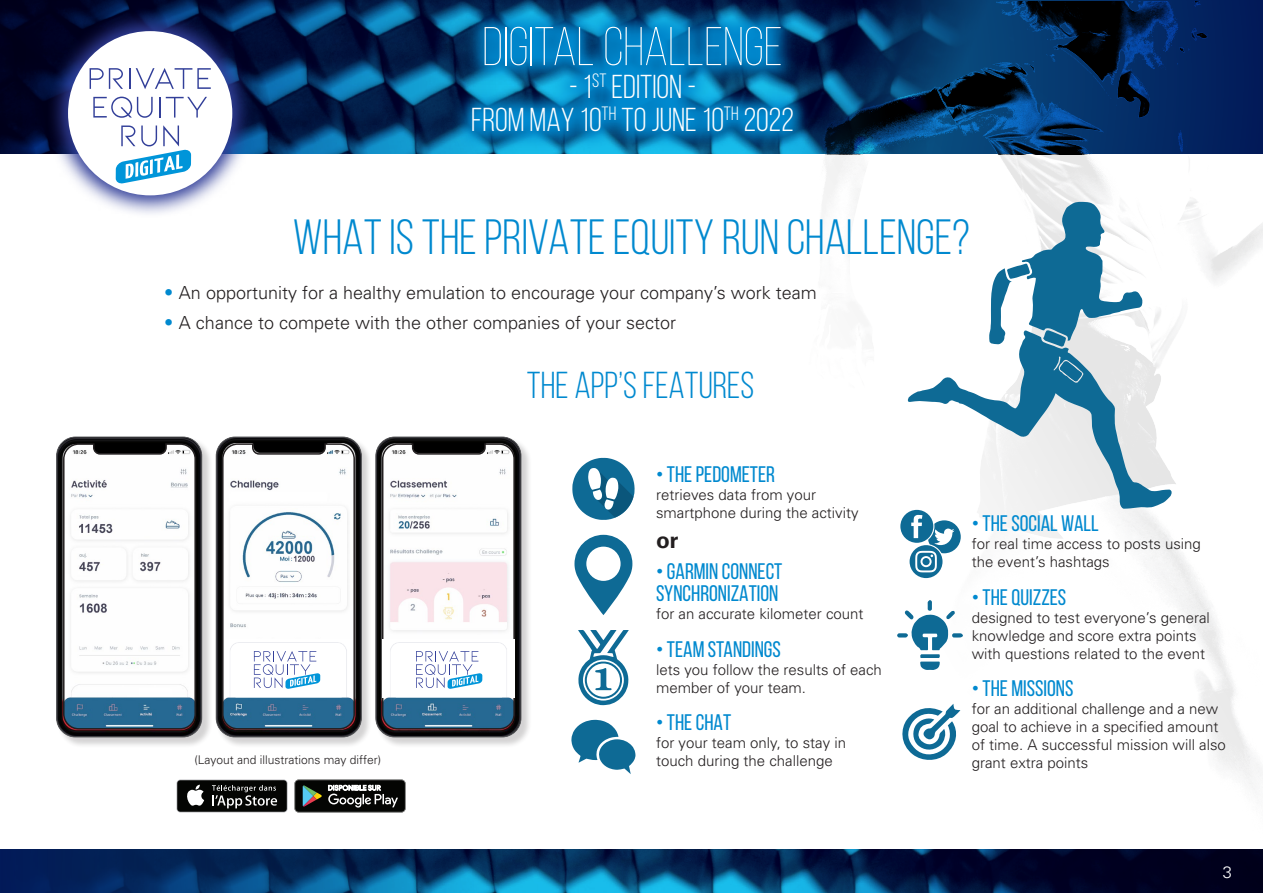
<style>
.page{position:relative;width:1263px;height:893px;background:#fff}
.page>*{position:absolute;margin:0;border:0;box-sizing:border-box;transform-origin:0 0}
.t1{font:300 54.45px "Bebas Neue";color:#fff}
.t2{font:49.5px "Bebas Neue";color:#0089cf}
.t3{font:37.5px "Bebas Neue";color:#0089cf}
.t4{font:33.15px/33px "Bebas Neue";color:#fff;text-align:center}
.t5{font:22.5px/22.5px "Bebas Neue";color:#0089cf}
.t6{font:700 22.5px "Univers";color:#231f20}
.t7{font:300 18px "Univers";color:#231f20}
.t8{font:300 16.5px "Univers";color:#fff}
.t9{font:300 15px/18px "Univers";color:#231f20}
.t10{font:300 12px "Univers";color:#231f20}
.s1{font-family:"Bebas Neue";font-weight:400;font-size:45px;color:#0089cf}
</style>
<div class="page">
<img style="left:505px;top:153px;width:758px;height:637px">
<svg style="left:0;top:0;width:1263px;height:153px;background:#042c5a"></svg>
<svg style="left:45px;top:8px;width:210px;height:206px"></svg>
<div style="left:68px;top:31px;width:164px;height:164px;background:#fff;border-radius:50%"></div>
<svg style="left:90px;top:68px;width:33px;height:21px"></svg>
<hr style="left:129px;top:68px;width:2px;height:21px;background:#323f99">
<svg style="left:136px;top:68px;width:75px;height:21px"></svg>
<svg style="left:93px;top:97px;width:60px;height:21px"></svg>
<hr style="left:159px;top:97px;width:2px;height:21px;background:#323f99">
<svg style="left:166px;top:97px;width:41px;height:21px"></svg>
<svg style="left:116px;top:125px;width:75px;height:59px"></svg>
<svg style="left:452px;top:7px;width:360px;height:144px;background:#0473ae"></svg>
<svg style="left:0;top:849px;width:1263px;height:44px;background:#052d59"></svg>
<svg style="left:574px;top:535px;width:58px;height:80px"></svg>
<div style="left:586px;top:547px;width:35px;height:34px;background:#fff;border-radius:50%"></div>
<svg style="left:572px;top:458px;width:63px;height:62px"></svg>
<svg style="left:578px;top:630px;width:51px;height:75px"></svg>
<svg style="left:571px;top:720px;width:64px;height:54px"></svg>
<svg style="left:897px;top:600px;width:66px;height:70px"></svg>
<svg style="left:899px;top:509px;width:35px;height:35px"></svg>
<svg style="left:900px;top:510px;width:61px;height:68px"></svg>
<div style="left:922px;top:558px;width:8px;height:7px;background:#0e6a95;border-radius:50%"></div>
<svg style="left:900px;top:704px;width:60px;height:58px"></svg>
<svg style="left:907px;top:330px;width:264px;height:179px"></svg>
<svg style="left:989px;top:202px;width:154px;height:145px"></svg>
<svg style="left:1060px;top:361px;width:22px;height:21px"></svg>
<div style="left:57px;top:437px;width:156px;height:311px;background:#231f20;opacity:.2"></div>
<img style="left:57px;top:437px;width:145px;height:300px">
<div style="left:56px;top:437px;width:146px;height:300px;border:1px solid #57585a;border-radius:19px"></div>
<div style="left:216px;top:437px;width:156px;height:311px;background:#231f20;opacity:.2"></div>
<img style="left:216px;top:437px;width:145px;height:300px">
<div style="left:216px;top:437px;width:146px;height:300px;border:1px solid #57585a;border-radius:19px"></div>
<div style="left:376px;top:437px;width:156px;height:311px;background:#231f20;opacity:.2"></div>
<img style="left:376px;top:437px;width:145px;height:300px">
<div style="left:375px;top:437px;width:146px;height:300px;border:1px solid #57585a;border-radius:19px"></div>
<svg style="left:62px;top:443px;width:135px;height:287px"></svg>
<svg style="left:221px;top:443px;width:135px;height:287px"></svg>
<svg style="left:381px;top:443px;width:135px;height:287px"></svg>
<div style="left:177px;top:779px;width:111px;height:33px;background:#ededee;border-radius:4px"></div>
<div style="left:177px;top:780px;width:110px;height:32px;background:#040503;border-radius:3px"></div>
<svg style="left:187px;top:785px;width:17px;height:21px"></svg>
<svg style="left:212px;top:785px;width:65px;height:23px"></svg>
<svg style="left:294px;top:779px;width:112px;height:33px;background:#3a3c3a"></svg>
<h1 class="t1" style="left:482px;top:17px;width:302px">DIGITAL CHALLENGE</h1>
<h3 class="t4" style="left:471px;top:70px;width:324px">- 1<sup>ST</sup> EDITION -<br>FROM MAY 10<sup>TH</sup> TO JUNE 10<sup>TH</sup> 2022</h3>
<p class="t2" style="left:293px;top:211px;width:679px">WHAT IS THE PRIVATE EQUITY RUN CHALLENGE?</p>
<p class="t7" style="left:163px;top:282px;width:655px"><span class="s1">•</span> An opportunity for a healthy emulation to encourage your company’s work team</p>
<p class="t7" style="left:163px;top:312px;width:515px"><span class="s1">•</span> A chance to compete with the other companies of your sector</p>
<p class="t10" style="left:194px;top:752px;width:188px">(Layout and illustrations may differ)</p>
<p class="t3" style="left:527px;top:365px;width:229px">THE APP’S FEATURES</p>
<p class="t5" style="left:656px;top:463px;width:120px">•THE PEDOMETER</p>
<p class="t9" style="left:656px;top:486px;width:204px">retrieves data from your smartphone during the activity</p>
<p class="t6" style="left:656px;top:526px;width:24px">or</p>
<p class="t5" style="left:656px;top:559px;width:128px">• GARMIN CONNECT<br>SYNCHRONIZATION</p>
<p class="t9" style="left:656px;top:604px;width:209px">for an accurate kilometer count</p>
<p class="t5" style="left:656px;top:637px;width:126px">• TEAM STANDINGS</p>
<p class="t9" style="left:656px;top:660px;width:227px">lets you follow the results of each member of your team.</p>
<p class="t5" style="left:656px;top:711px;width:77px">• THE CHAT</p>
<p class="t9" style="left:656px;top:733px;width:192px">for your team only, to stay in touch during the challenge</p>
<p class="t5" style="left:972px;top:512px;width:129px">• THE SOCIAL WALL</p>
<p class="t9" style="left:972px;top:535px;width:231px">for real time access to posts using</p>
<p class="t9" style="left:972px;top:553px;width:140px">the event’s hashtags</p>
<p class="t5" style="left:972px;top:586px;width:96px">• THE QUIZZES</p>
<p class="t9" style="left:972px;top:608px;width:240px">designed to test everyone’s general knowledge and score extra points with questions related to the event</p>
<p class="t5" style="left:972px;top:677px;width:103px">• THE MISSIONS</p>
<p class="t9" style="left:972px;top:700px;width:256px">for an additional challenge and a new goal to achieve in a specified amount of time. A successful mission will also grant extra points</p>
<p class="t8" style="left:1223px;top:862px;width:11px">3</p>
</div>
